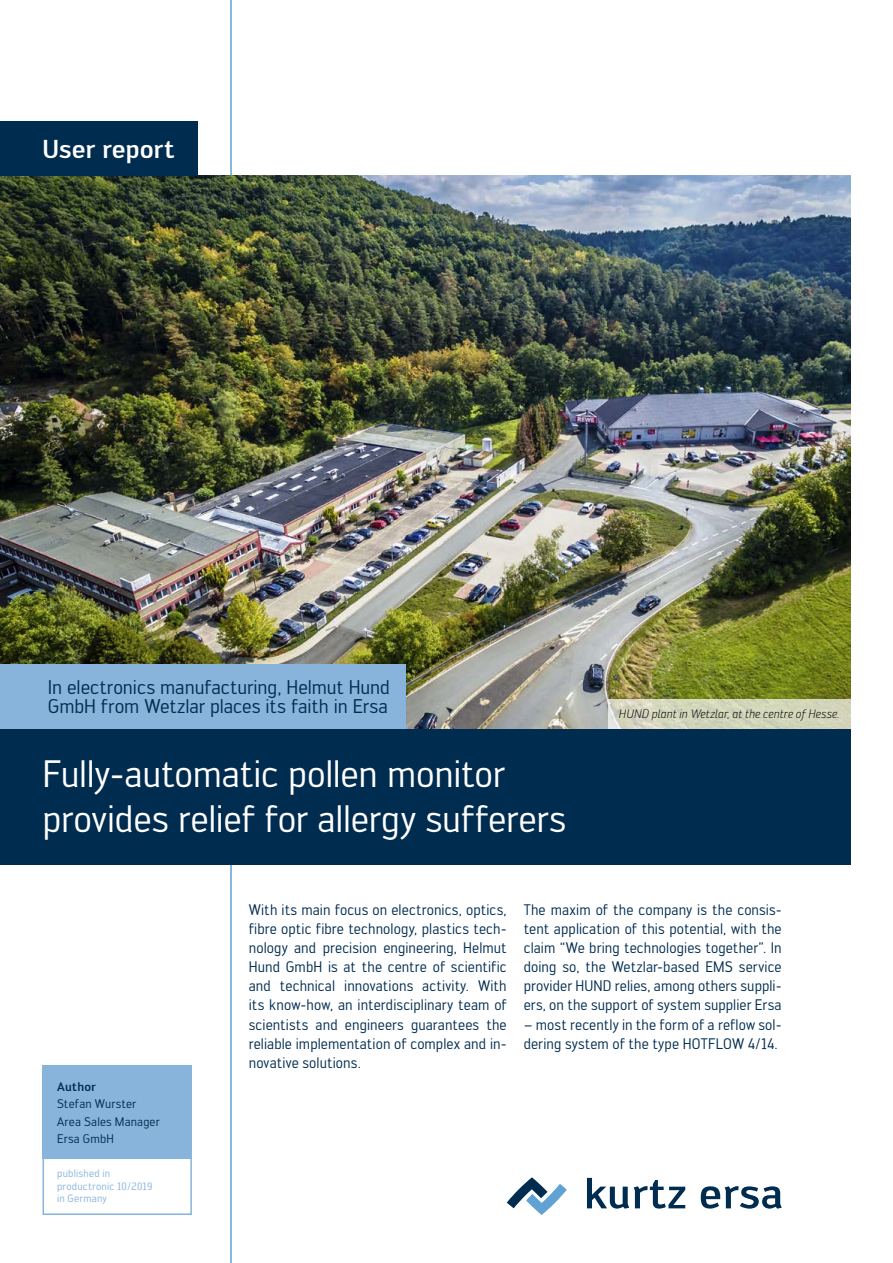
<style>
.page{position:relative;width:893px;height:1263px;background:#fff}
.page>*{position:absolute;margin:0;border:0;box-sizing:border-box;transform-origin:0 0}
.t1{font:37.5px/45px "Engel";letter-spacing:-.005em;color:#fff}
.t2{font:500 25.5px "Engel";letter-spacing:-.005em;color:#fff}
.t3{font:19.5px/19.2px "Engel";letter-spacing:-.005em;color:#002c50}
.t4{font:15px/19.2px "Engel";letter-spacing:.005em;color:#002c50;text-align:justify}
.t5{font:12.3px/17.4px "Engel";letter-spacing:.01em;color:#002c50}
.t6{font:500 12.3px "Engel";letter-spacing:.01em;color:#002c50}
.t7{font:italic 300 12px "Engel";letter-spacing:.005em;color:#000}
.t8{font:10.5px/12.6px "Engel";letter-spacing:.02em;color:#88b4db}
</style>
<div class="page">
<hr style="left:230px;top:0;width:2px;height:1263px;background:#61a2d1">
<img style="left:0;top:176px;width:850px;height:553px">
<div style="left:0;top:729px;width:850px;height:135px;background:#002c50"></div>
<svg style="left:587px;top:1178px;width:98px;height:31px"></svg>
<svg style="left:701px;top:1186px;width:81px;height:23px"></svg>
<svg style="left:507px;top:1177px;width:60px;height:38px"></svg>
<div style="left:0;top:664px;width:406px;height:65px;background:#88b4db"></div>
<svg style="left:608px;top:699px;width:242px;height:30px;fill:#d3d6bb"></svg>
<div style="left:0;top:122px;width:197px;height:54px;background:#002c50"></div>
<div style="left:43px;top:1065px;width:149px;height:94px;background:#88b4db"></div>
<div style="left:43px;top:1065px;width:149px;height:150px;border:2px solid #88b4db"></div>
<h2 class="t2" style="left:43px;top:134px;width:134px">User report</h2>
<h3 class="t3" style="left:48px;top:678px;width:344px">In electronics manufacturing, Helmut Hund<br>GmbH from Wetzlar places its faith in Ersa</h3>
<h1 class="t1" style="left:43px;top:752px;width:525px">Fully-automatic pollen monitor provides relief for allergy sufferers</h1>
<p class="t7" style="left:619px;top:707px;width:222px">HUND plant in Wetzlar, at the centre of Hesse.</p>
<p class="t6" style="left:57px;top:1079px;width:40px">Author</p>
<p class="t5" style="left:57px;top:1095px;width:104px">Stefan Wurster<br>Area Sales Manager<br>Ersa GmbH</p>
<p class="t8" style="left:57px;top:1167px;width:97px">published in productronic 10/2019 in Germany</p>
<p class="t4" style="left:249px;top:900px;width:259px">With its main focus on electronics, optics, fibre optic fibre technology, plastics tech&shy;nology and precision engineering, Helmut Hund GmbH is at the centre of scientific and technical innovations activity. With its know-how, an interdisciplinary team of scientists and engineers guarantees the reliable implementation of complex and in&shy;novative solutions.</p>
<p class="t4" style="left:524px;top:900px;width:259px">The maxim of the company is the consis&shy;tent application of this potential, with the claim “We bring technologies together”. In doing so, the Wetzlar-based EMS service provider HUND relies, among others suppli&shy;ers, on the support of system supplier Ersa</p>
<p class="t4" style="left:524px;top:1015px;width:259px">– most recently in the form of a reflow sol&shy;dering system of the type HOTFLOW 4/14.</p>
</div>
